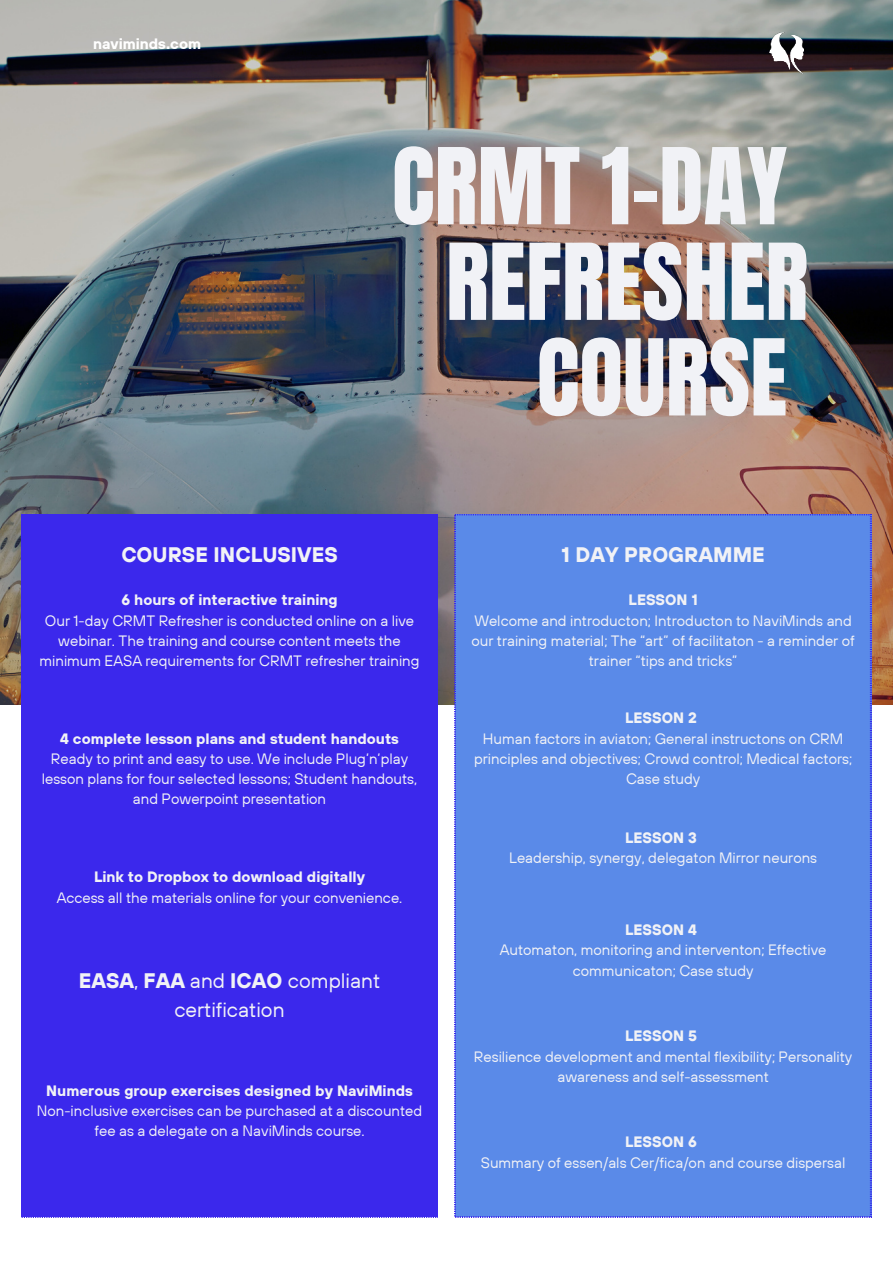
<style>
.page{position:relative;width:893px;height:1264px;background:#fff}
.page>*{position:absolute;margin:0;border:0;box-sizing:border-box;transform-origin:0 0}
.t1{font:89.85px/95.6px "Anton";color:#f1f2f6;text-align:right}
.t2{font:21px/29.2px "TT Hoves";color:#f1f2f6;text-align:center}
.t3{font:700 21px "TT Hoves";color:#f1f2f6}
.t4{font:15px/20.2px "TT Hoves";color:#f1f2f6;text-align:center}
.t5{font:700 15px "TT Hoves";color:#f1f2f6}
.t6{font:700 15px "TT Hoves";color:#fff}
.s1{font-weight:700}
</style>
<div class="page">
<img style="left:0;top:0;width:892px;height:704px">
<div style="left:455px;top:514px;width:415px;height:703px;background:#5a8ae8"></div>
<div style="left:21px;top:514px;width:416px;height:703px;background:#3b28ec"></div>
<img style="left:769px;top:33px;width:34px;height:40px">
<p class="t6" style="left:93px;top:34px;width:109px">naviminds.com</p>
<h1 class="t1" style="left:392px;top:145px;width:418px">CRMT 1-DAY<br>REFRESHER<br>COURSE</h1>
<h2 class="t3" style="left:121px;top:541px;width:218px">COURSE INCLUSIVES</h2>
<h2 class="t3" style="left:561px;top:541px;width:205px">1 DAY PROGRAMME</h2>
<p class="t5" style="left:121px;top:590px;width:218px">6 hours of interactive training</p>
<p class="t4" style="left:40px;top:610px;width:381px">Our 1-day CRMT Refresher is conducted online on a live webinar. The training and course content meets the minimum EASA requirements for CRMT refresher training</p>
<p class="t5" style="left:628px;top:590px;width:70px">LESSON 1</p>
<p class="t4" style="left:471px;top:610px;width:385px">Welcome and introducton; Introducton to NaviMinds and our training material; The “art” of facilitaton - a reminder of trainer “tips and tricks”</p>
<p class="t5" style="left:60px;top:728px;width:340px">4 complete lesson plans and student handouts</p>
<p class="t4" style="left:42px;top:748px;width:377px">Ready to print and easy to use. We include Plug’n’play lesson plans for four selected lessons; Student handouts, and Powerpoint presentation</p>
<p class="t5" style="left:94px;top:867px;width:272px">Link to Dropbox to download digitally</p>
<p class="t4" style="left:57px;top:887px;width:347px">Access all the materials online for your convenience.</p>
<h2 class="t2" style="left:79px;top:965px;width:303px"><span class="s1">EASA</span>, <span class="s1">FAA</span> and <span class="s1">ICAO</span> compliant certification</h2>
<p class="t5" style="left:46px;top:1080px;width:368px">Numerous group exercises designed by NaviMinds</p>
<p class="t4" style="left:37px;top:1100px;width:387px">Non-inclusive exercises can be purchased at a discounted fee as a delegate on a NaviMinds course.</p>
<p class="t5" style="left:625px;top:708px;width:73px">LESSON 2</p>
<p class="t4" style="left:474px;top:728px;width:379px">Human factors in aviaton; General instructons on CRM principles and objectives; Crowd control; Medical factors;<br>Case study</p>
<p class="t5" style="left:625px;top:827px;width:73px">LESSON 3</p>
<p class="t4" style="left:509px;top:847px;width:309px">Leadership, synergy, delegaton Mirror neurons</p>
<p class="t5" style="left:625px;top:919px;width:73px">LESSON 4</p>
<p class="t4" style="left:500px;top:939px;width:328px">Automaton, monitoring and interventon; Effective communicaton; Case study</p>
<p class="t5" style="left:625px;top:1026px;width:73px">LESSON 5</p>
<p class="t4" style="left:474px;top:1045px;width:380px">Resilience development and mental flexibility; Personality awareness and self-assessment</p>
<p class="t5" style="left:625px;top:1132px;width:73px">LESSON 6</p>
<p class="t4" style="left:480px;top:1151px;width:366px">Summary of essen/als Cer/fica/on and course dispersal</p>
</div>
